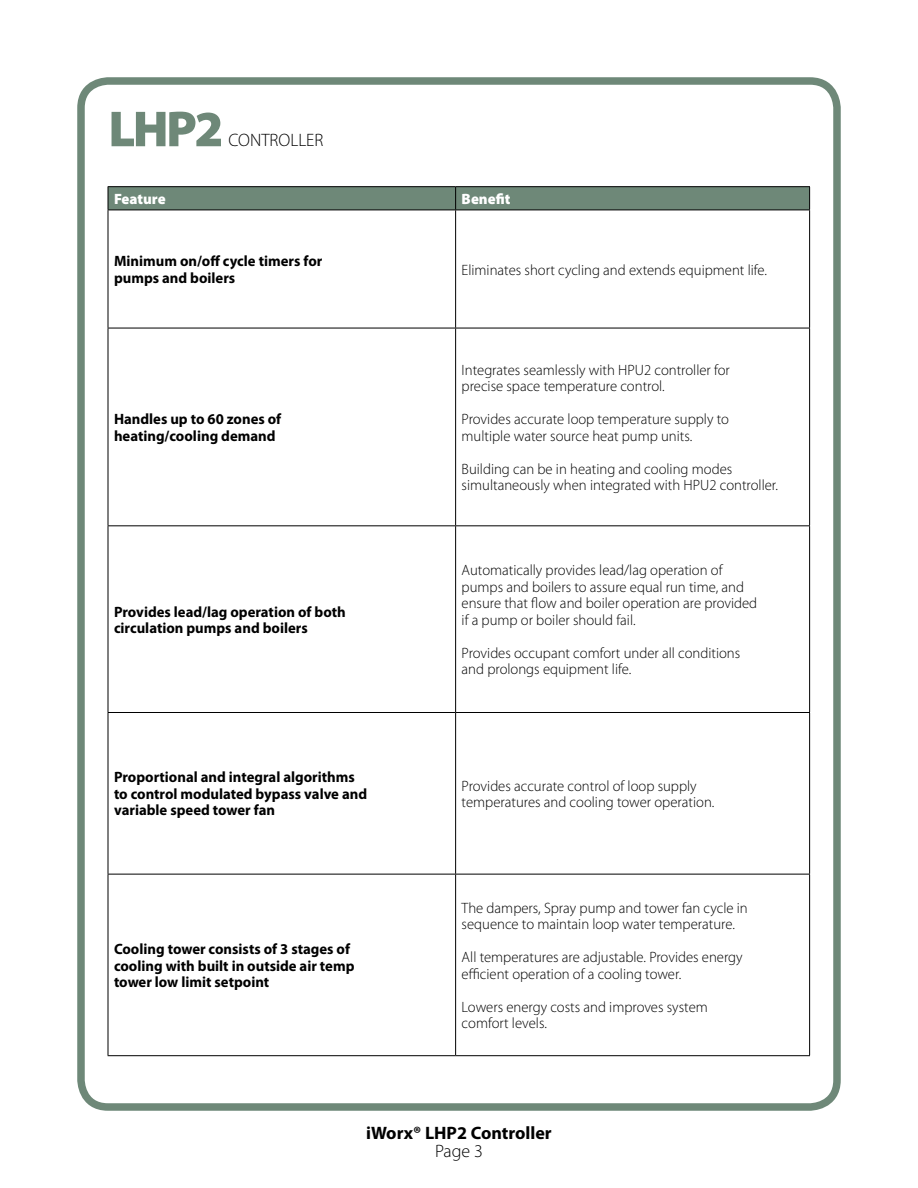
<style>
.page{position:relative;width:918px;height:1188px;background:#fff}
.page>*{position:absolute;margin:0;border:0;box-sizing:border-box;transform-origin:0 0}
.t1{font:900 51px "Myriad Pro";color:#6e8878}
.t2{font:700 18px "Myriad Pro";color:#000}
.t3{font:300 18px "Myriad Pro";color:#000}
.t4{font:300 15px/16.5px "Myriad Pro";color:#000}
.t5{font:700 15px/16.5px "Myriad Pro";color:#000}
.t6{font:900 15px "Myriad Pro";color:#fff}
</style>
<div class="page">
<div style="left:77px;top:77px;width:764px;height:1034px;border:8px solid #6e8878;border-radius:27px"></div>
<hr style="left:108px;top:210px;width:1px;height:118px;background:#000">
<hr style="left:455px;top:210px;width:1px;height:118px;background:#000">
<hr style="left:809px;top:210px;width:1px;height:118px;background:#000">
<hr style="left:108px;top:328px;width:1px;height:197px;background:#000">
<hr style="left:455px;top:328px;width:1px;height:197px;background:#000">
<hr style="left:809px;top:328px;width:1px;height:197px;background:#000">
<hr style="left:108px;top:526px;width:1px;height:186px;background:#000">
<hr style="left:455px;top:526px;width:1px;height:186px;background:#000">
<hr style="left:809px;top:526px;width:1px;height:186px;background:#000">
<hr style="left:108px;top:713px;width:1px;height:161px;background:#000">
<hr style="left:455px;top:713px;width:1px;height:161px;background:#000">
<hr style="left:809px;top:713px;width:1px;height:161px;background:#000">
<hr style="left:108px;top:874px;width:1px;height:181px;background:#000">
<hr style="left:455px;top:874px;width:1px;height:181px;background:#000">
<hr style="left:809px;top:874px;width:1px;height:181px;background:#000">
<hr style="left:108px;top:186px;width:348px;height:1px;background:#000">
<hr style="left:456px;top:186px;width:354px;height:1px;background:#000">
<svg style="left:108px;top:187px;width:702px;height:23px;background:#6a8373"></svg>
<hr style="left:108px;top:210px;width:348px;height:1px;background:#000">
<hr style="left:456px;top:210px;width:354px;height:1px;background:#000">
<hr style="left:108px;top:328px;width:348px;height:1px;background:#000">
<hr style="left:456px;top:328px;width:354px;height:1px;background:#000">
<hr style="left:108px;top:525px;width:348px;height:1px;background:#000">
<hr style="left:456px;top:525px;width:354px;height:1px;background:#000">
<hr style="left:108px;top:712px;width:348px;height:1px;background:#000">
<hr style="left:456px;top:712px;width:354px;height:1px;background:#000">
<hr style="left:108px;top:874px;width:348px;height:1px;background:#000">
<hr style="left:456px;top:874px;width:354px;height:1px;background:#000">
<hr style="left:108px;top:1055px;width:348px;height:1px;background:#000">
<hr style="left:456px;top:1055px;width:354px;height:1px;background:#000">
<h1 class="t1" style="left:108px;top:95px;width:117px">LHP2</h1>
<p class="t3" style="left:229px;top:129px;width:96px">CONTROLLER</p>
<p class="t6" style="left:114px;top:189px;width:53px">Feature</p>
<p class="t6" style="left:462px;top:189px;width:50px">Benefit</p>
<p class="t5" style="left:114px;top:253px;width:210px">Minimum on/off cycle timers for pumps and boilers</p>
<p class="t4" style="left:462px;top:261px;width:307px">Eliminates short cycling and extends equipment life.</p>
<p class="t5" style="left:114px;top:411px;width:169px">Handles up to 60 zones of heating/cooling demand</p>
<p class="t5" style="left:114px;top:603px;width:233px">Provides lead/lag operation of both circulation pumps and boilers</p>
<p class="t4" style="left:462px;top:361px;width:270px">Integrates seamlessly with HPU2 controller for precise space temperature control.</p>
<p class="t4" style="left:462px;top:411px;width:269px">Provides accurate loop temperature supply to multiple water source heat pump units.</p>
<p class="t4" style="left:462px;top:460px;width:318px">Building can be in heating and cooling modes simultaneously when integrated with HPU2 controller.</p>
<p class="t4" style="left:462px;top:562px;width:297px">Automatically provides lead/lag operation of pumps and boilers to assure equal run time, and ensure that flow and boiler operation are provided if a pump or boiler should fail.</p>
<p class="t4" style="left:462px;top:644px;width:280px">Provides occupant comfort under all conditions and prolongs equipment life.</p>
<p class="t5" style="left:114px;top:769px;width:255px">Proportional and integral algorithms to control modulated bypass valve and variable speed tower fan</p>
<p class="t4" style="left:462px;top:777px;width:254px">Provides accurate control of loop supply temperatures and cooling tower operation.</p>
<p class="t5" style="left:114px;top:940px;width:242px">Cooling tower consists of 3 stages of cooling with built in outside air temp tower low limit setpoint</p>
<p class="t4" style="left:462px;top:899px;width:288px">The dampers, Spray pump and tower fan cycle in sequence to maintain loop water temperature.</p>
<p class="t4" style="left:462px;top:949px;width:283px">All temperatures are adjustable. Provides energy efficient operation of a cooling tower.</p>
<p class="t4" style="left:462px;top:998px;width:248px">Lowers energy costs and improves system comfort levels.</p>
<p class="t2" style="left:366px;top:1121px;width:187px">iWorx® LHP2 Controller</p>
<p class="t3" style="left:435px;top:1140px;width:49px">Page 3</p>
</div>
